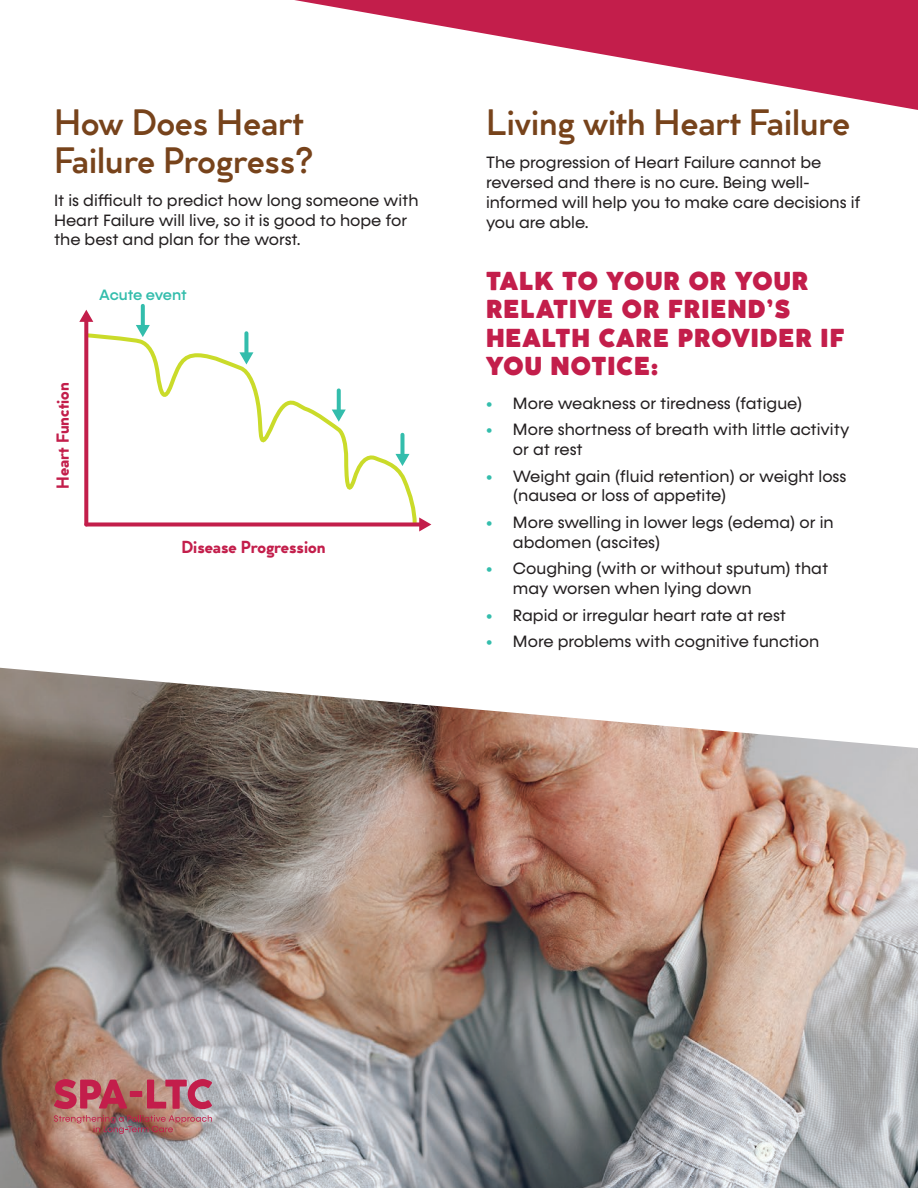
<style>
.page{position:relative;width:918px;height:1188px;background:#fff}
.page>*{position:absolute;margin:0;border:0;box-sizing:border-box;transform-origin:0 0}
.t1{font:500 36px/37.5px "Cocogoose Classic";color:#77431b}
.t2{font:900 25.5px/28.5px "Cocogoose Classic";letter-spacing:.04em;color:#c31e4b}
.t3{font:700 17.1px "Cocogoose Classic";color:#c31e4b}
.t4{font:16.5px/19.8px "Konnect";color:#231f20}
.t5{font:500 15.15px "Konnect";letter-spacing:-.02em;color:#33bdac}
.s1{font-weight:900;color:#33bdac}
</style>
<div class="page">
<img style="left:0;top:668px;width:918px;height:520px">
<svg style="left:54px;top:1079px;width:73px;height:30px;background:#bc4d5e"></svg>
<div style="left:130px;top:1091px;width:12px;height:6px;background:#c31e4b"></div>
<svg style="left:147px;top:1079px;width:65px;height:30px;background:#bd6276"></svg>
<img style="left:54px;top:1115px;width:158px;height:19px">
<svg style="left:294px;top:0;width:624px;height:110px"></svg>
<svg style="left:84px;top:331px;width:333px;height:196px"></svg>
<svg style="left:84px;top:322px;width:4px;height:202px"></svg>
<svg style="left:79px;top:310px;width:14px;height:12px"></svg>
<div style="left:86px;top:522px;width:335px;height:5px;background:#c31e4b"></div>
<svg style="left:419px;top:517px;width:12px;height:15px"></svg>
<svg style="left:141px;top:306px;width:4px;height:19px"></svg>
<svg style="left:136px;top:325px;width:14px;height:12px"></svg>
<svg style="left:244px;top:333px;width:4px;height:19px"></svg>
<svg style="left:239px;top:352px;width:14px;height:13px"></svg>
<svg style="left:337px;top:390px;width:4px;height:20px"></svg>
<svg style="left:332px;top:410px;width:14px;height:12px"></svg>
<svg style="left:400px;top:435px;width:4px;height:19px"></svg>
<svg style="left:395px;top:454px;width:15px;height:12px"></svg>
<h1 class="t1" style="left:54px;top:102px;width:261px">How Does Heart<br>Failure Progress?</h1>
<p class="t4" style="left:54px;top:191px;width:366px">It is difficult to predict how long someone with<br>Heart Failure will live, so it is good to hope for the best and plan for the worst.</p>
<p class="t5" style="left:99px;top:286px;width:89px">Acute event</p>
<p class="t3" style="left:50px;top:489px;width:108px;rotate:-90deg">Heart Function</p>
<p class="t3" style="left:181px;top:534px;width:146px">Disease Progression</p>
<h1 class="t1" style="left:486px;top:102px;width:366px">Living with Heart Failure</h1>
<p class="t4" style="left:486px;top:153px;width:376px">The progression of Heart Failure cannot be reversed and there is no cure. Being well&shy;informed will help you to make care decisions if you are able.</p>
<h2 class="t2" style="left:486px;top:265px;width:360px">TALK TO YOUR OR YOUR<br>RELATIVE OR FRIEND’S<br>HEALTH CARE PROVIDER IF<br>YOU NOTICE:</h2>
<p class="t4" style="left:486px;top:393px;width:318px"><span class="s1">•</span> More weakness or tiredness (fatigue)</p>
<p class="t4" style="left:513px;top:420px;width:338px;text-indent:-27px"><span class="s1">•</span> More shortness of breath with little activity or at rest</p>
<p class="t4" style="left:513px;top:466px;width:335px;text-indent:-27px"><span class="s1">•</span> Weight gain (fluid retention) or weight loss (nausea or loss of appetite)</p>
<p class="t4" style="left:513px;top:513px;width:322px;text-indent:-27px"><span class="s1">•</span> More swelling in lower legs (edema) or in abdomen (ascites)</p>
<p class="t4" style="left:513px;top:559px;width:317px;text-indent:-27px"><span class="s1">•</span> Coughing (with or without sputum) that may worsen when lying down</p>
<p class="t4" style="left:486px;top:605px;width:302px"><span class="s1">•</span> Rapid or irregular heart rate at rest</p>
<p class="t4" style="left:486px;top:632px;width:335px"><span class="s1">•</span> More problems with cognitive function</p>
</div>
